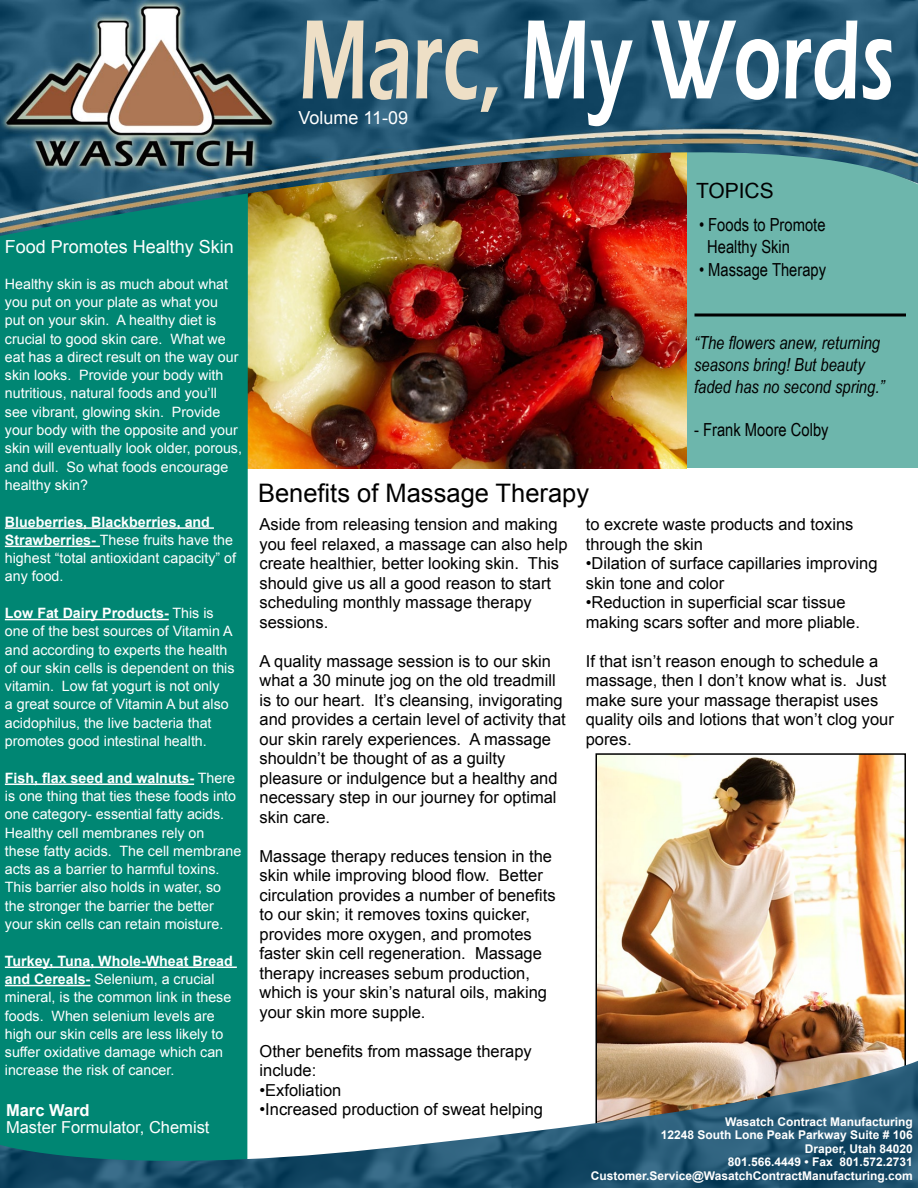
<style>
.page{position:relative;width:918px;height:1188px;background:#fff}
.page>*{position:absolute;margin:0;border:0;box-sizing:border-box;transform-origin:0 0}
.t1{font:600 117px "Eras ITC";color:#fff;scale:.67 1}
.t2{font:25.5px "Arial";color:#000}
.t3{font:21px "Arial";color:#000}
.t4{font:italic 18px/21.6px "Arial Narrow";color:#000}
.t5{font:18px/22.5px "Arial Narrow";color:#000}
.t6{font:18px "Arial";color:#fff}
.t7{font:16.5px/19.5px "Arial";color:#000}
.t8{font:16.5px "Arial";color:#fff}
.t9{font:700 16.5px "Arial";color:#fff}
.t10{font:14.25px/18.3px "Arial";color:#fff}
.t11{font:700 12px/13.5px "Arial";color:#fff;text-align:right}
.s1{color:#eedfc6}
.s2{font-weight:700}
</style>
<div class="page">
<img style="left:248px;top:236px;width:439px;height:233px">
<div style="left:0;top:236px;width:248px;height:825px;background:#008673"></div>
<img style="left:599px;top:756px;width:304px;height:305px">
<div style="left:596px;top:753px;width:310px;height:400px;border:2px solid #000"></div>
<img style="left:0;top:1061px;width:918px;height:127px">
<div style="left:687px;top:236px;width:231px;height:232px;background:#6db6ac"></div>
<hr style="left:694px;top:314px;width:212px;height:2px;background:#000">
<hr style="left:5px;top:527px;width:209px;height:2px;background:#fff">
<hr style="left:5px;top:546px;width:95px;height:1px;background:#fff">
<hr style="left:5px;top:619px;width:164px;height:1px;background:#fff">
<hr style="left:5px;top:784px;width:189px;height:1px;background:#fff">
<hr style="left:5px;top:967px;width:232px;height:1px;background:#fff">
<hr style="left:5px;top:985px;width:85px;height:1px;background:#fff">
<img style="left:0;top:0;width:918px;height:236px">
<h1 class="t1" style="left:299px;top:-7px;width:890px"><span class="s1">Marc,</span> My Words</h1>
<p class="t6" style="left:298px;top:106px;width:111px">Volume 11-09</p>
<p class="t6" style="left:5px;top:235px;width:231px">Food Promotes Healthy Skin</p>
<p class="t10" style="left:5px;top:275px;width:239px">Healthy skin is as much about what you put on your plate as what you<br>put on your skin. A healthy diet is crucial to good skin care. What we eat has a direct result on the way our skin looks. Provide your body with nutritious, natural foods and you’ll see vibrant, glowing skin. Provide your body with the opposite and your skin will eventually look older, porous, and dull. So what foods encourage healthy skin?</p>
<p class="t10" style="left:5px;top:513px;width:233px"><span class="s2">Blueberries, Blackberries, and<br>Strawberries-</span> These fruits have the highest “total antioxidant capacity” of any food.</p>
<p class="t10" style="left:5px;top:604px;width:231px"><span class="s2">Low Fat Dairy Products-</span> This is one of the best sources of Vitamin A and according to experts the health of our skin cells is dependent on this vitamin. Low fat yogurt is not only<br>a great source of Vitamin A but also acidophilus, the live bacteria that promotes good intestinal health.</p>
<p class="t10" style="left:5px;top:769px;width:238px"><span class="s2">Fish, flax seed and walnuts-</span> There is one thing that ties these foods into one category- essential fatty acids.<br>Healthy cell membranes rely on these fatty acids. The cell membrane acts as a barrier to harmful toxins.<br>This barrier also holds in water, so the stronger the barrier the better your skin cells can retain moisture.</p>
<p class="t10" style="left:5px;top:952px;width:230px"><span class="s2">Turkey, Tuna, Whole-Wheat Bread and Cereals-</span> Selenium, a crucial mineral, is the common link in these foods. When selenium levels are high our skin cells are less likely to suffer oxidative damage which can increase the risk of cancer.</p>
<p class="t9" style="left:6px;top:1100px;width:85px">Marc Ward</p>
<p class="t8" style="left:6px;top:1116px;width:205px">Master Formulator, Chemist</p>
<p class="t3" style="left:696px;top:177px;width:79px">TOPICS</p>
<p class="t5" style="left:707px;top:212px;width:120px;text-indent:-8px">• Foods to Promote<br>Healthy Skin</p>
<p class="t5" style="left:699px;top:257px;width:129px">• Massage Therapy</p>
<h2 class="t2" style="left:258px;top:476px;width:333px">Benefits of Massage Therapy</h2>
<p class="t4" style="left:694px;top:332px;width:192px">“The flowers anew, returning seasons bring! But beauty faded has no second spring.”</p>
<p class="t5" style="left:694px;top:418px;width:136px">- Frank Moore Colby</p>
<p class="t7" style="left:260px;top:515px;width:310px">Aside from releasing tension and making you feel relaxed, a massage can also help create healthier, better looking skin. This should give us all a good reason to start scheduling monthly massage therapy sessions.</p>
<p class="t7" style="left:260px;top:651px;width:308px">A quality massage session is to our skin what a 30 minute jog on the old treadmill is to our heart. It’s cleansing, invigorating and provides a certain level of activity that our skin rarely experiences. A massage shouldn’t be thought of as a guilty pleasure or indulgence but a healthy and necessary step in our journey for optimal skin care.</p>
<p class="t7" style="left:260px;top:846px;width:298px">Massage therapy reduces tension in the skin while improving blood flow. Better circulation provides a number of benefits to our skin; it removes toxins quicker, provides more oxygen, and promotes faster skin cell regeneration. Massage therapy increases sebum production, which is your skin’s natural oils, making your skin more supple.</p>
<p class="t7" style="left:260px;top:1041px;width:274px">Other benefits from massage therapy include:</p>
<p class="t7" style="left:260px;top:1080px;width:83px">•Exfoliation</p>
<p class="t7" style="left:260px;top:1100px;width:285px">•Increased production of sweat helping</p>
<p class="t7" style="left:586px;top:515px;width:269px">to excrete waste products and toxins through the skin</p>
<p class="t7" style="left:586px;top:554px;width:293px">•Dilation of surface capillaries improving skin tone and color</p>
<p class="t7" style="left:586px;top:593px;width:276px">•Reduction in superficial scar tissue making scars softer and more pliable.</p>
<p class="t7" style="left:586px;top:651px;width:310px">If that isn’t reason enough to schedule a massage, then I don’t know what is. Just make sure your massage therapist uses quality oils and lotions that won’t clog your pores.</p>
<p class="t11" style="left:591px;top:1115px;width:323px">Wasatch Contract Manufacturing<br>12248 South Lone Peak Parkway Suite # 106<br>Draper, Utah 84020<br>801.566.4449 • Fax 801.572.2731<br>Customer.Service@WasatchContractManufacturing.com</p>
</div>
